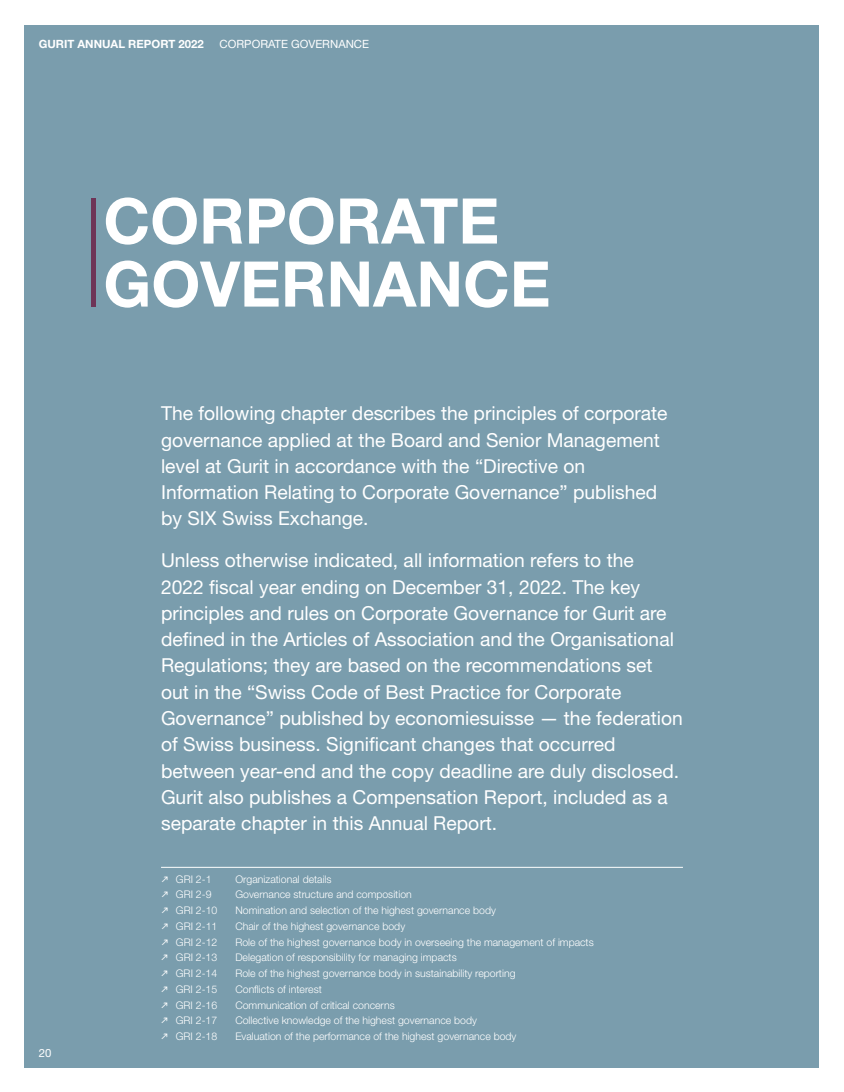
<style>
.page{position:relative;width:844px;height:1092px;background:#fff}
.page>*{position:absolute;margin:0;border:0;box-sizing:border-box;transform-origin:0 0}
.t1{font:700 63px/63px "Helvetica Neue LT Std";color:#fff}
.t2{font:19.25px/26.2px "Helvetica Neue LT Std";color:#fff}
.t3{font:700 11.38px "Helvetica Neue LT Std";color:#fff}
.t4{font:11.38px "Helvetica Neue LT Std";color:#fff}
.t5{font:300 10.5px "Helvetica Neue LT Std";color:#fff}
</style>
<div class="page">
<div style="left:25px;top:25px;width:794px;height:1042px;background:#7a9dad"></div>
<hr style="left:161px;top:867px;width:521px;height:1px;background:#fff">
<hr style="left:91px;top:198px;width:4px;height:108px;background:#6e3457">
<p class="t3" style="left:39px;top:37px;width:166px">GURIT ANNUAL REPORT 2022</p>
<p class="t4" style="left:219px;top:37px;width:151px">CORPORATE GOVERNANCE</p>
<h1 class="t1" style="left:103px;top:188px;width:448px">CORPORATE<br>GOVERNANCE</h1>
<p class="t2" style="left:161px;top:400px;width:508px">The following chapter describes the principles of corporate governance applied at the Board and Senior Management level at Gurit in accordance with the “Directive on Information Relating to Corporate Governance” published by SIX Swiss Exchange.</p>
<p class="t2" style="left:161px;top:547px;width:523px">Unless otherwise indicated, all information refers to the<br>2022 fiscal year ending on December 31, 2022. The key principles and rules on Corporate Governance for Gurit are defined in the Articles of Association and the Organisational Regulations; they are based on the recommendations set out in the “Swiss Code of Best Practice for Corporate Governance” published by economiesuisse — the federation of Swiss business. Significant changes that occurred between year-end and the copy deadline are duly disclosed.<br>Gurit also publishes a Compensation Report, included as a separate chapter in this Annual Report.</p>
<p class="t4" style="left:39px;top:1046px;width:14px">20</p>
<p class="t5" style="left:176px;top:872px;width:37px">GRI 2-1</p>
<p class="t5" style="left:235px;top:872px;width:98px">Organizational details</p>
<p class="t5" style="left:176px;top:888px;width:37px">GRI 2-9</p>
<p class="t5" style="left:235px;top:888px;width:178px">Governance structure and composition</p>
<p class="t5" style="left:176px;top:903px;width:43px">GRI 2-10</p>
<p class="t5" style="left:235px;top:903px;width:262px">Nomination and selection of the highest governance body</p>
<p class="t5" style="left:176px;top:919px;width:43px">GRI 2-11</p>
<p class="t5" style="left:235px;top:919px;width:171px">Chair of the highest governance body</p>
<p class="t5" style="left:176px;top:935px;width:43px">GRI 2-12</p>
<p class="t5" style="left:235px;top:935px;width:360px">Role of the highest governance body in overseeing the management of impacts</p>
<p class="t5" style="left:176px;top:951px;width:43px">GRI 2-13</p>
<p class="t5" style="left:235px;top:951px;width:223px">Delegation of responsibility for managing impacts</p>
<p class="t5" style="left:176px;top:966px;width:43px">GRI 2-14</p>
<p class="t5" style="left:235px;top:966px;width:281px">Role of the highest governance body in sustainability reporting</p>
<p class="t5" style="left:176px;top:982px;width:43px">GRI 2-15</p>
<p class="t5" style="left:235px;top:982px;width:88px">Conflicts of interest</p>
<p class="t5" style="left:176px;top:998px;width:43px">GRI 2-16</p>
<p class="t5" style="left:235px;top:998px;width:161px">Communication of critical concerns</p>
<p class="t5" style="left:176px;top:1014px;width:43px">GRI 2-17</p>
<p class="t5" style="left:235px;top:1014px;width:243px">Collective knowledge of the highest governance body</p>
<p class="t5" style="left:176px;top:1029px;width:43px">GRI 2-18</p>
<p class="t5" style="left:235px;top:1029px;width:282px">Evaluation of the performance of the highest governance body</p>
</div>
